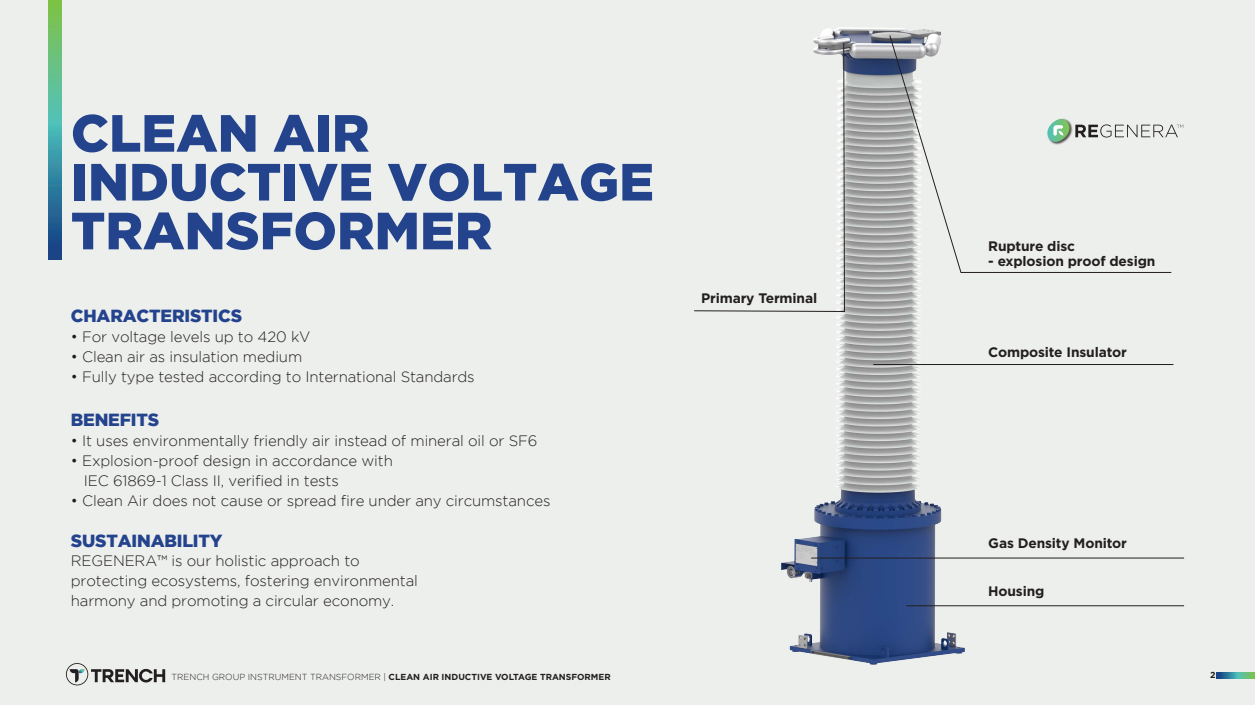
<style>
.page{position:relative;width:1255px;height:706px;background:#fff}
.page>*{position:absolute;margin:0;border:0;box-sizing:border-box;transform-origin:0 0}
.t1{font:900 52.25px "Gotham";color:#24438d}
.t2{font:900 17.5px "Gotham";letter-spacing:-.01em;color:#24438d}
.t3{font:300 15px/20px "Gotham";letter-spacing:-.01em;color:#231f20}
.t4{font:700 13.75px "Gotham";letter-spacing:-.01em;color:#231f20}
.t5{font:700 8.75px "Gotham";color:#231f20}
.s1{font-weight:300}
</style>
<div class="page">
<div style="left:0;top:0;width:1254px;height:703px;background:#edefed"></div>
<svg style="left:1216px;top:672px;width:38px;height:6px"></svg>
<svg style="left:66px;top:663px;width:99px;height:22px"></svg>
<svg style="left:49px;top:0;width:12px;height:260px;background:#499b8e"></svg>
<img style="left:755px;top:27px;width:291px;height:638px">
<svg style="left:694px;top:43px;width:150px;height:268px"></svg>
<hr style="left:906px;top:605px;width:277px;height:1px;background:#231f20">
<hr style="left:811px;top:557px;width:372px;height:1px;background:#231f20">
<hr style="left:873px;top:364px;width:300px;height:1px;background:#231f20">
<svg style="left:889px;top:35px;width:278px;height:237px"></svg>
<img style="left:1045px;top:117px;width:27px;height:28px">
<svg style="left:1047px;top:119px;width:22px;height:24px"></svg>
<svg style="left:1075px;top:124px;width:108px;height:13px"></svg>
<p class="t1" style="left:71px;top:103px;width:300px">CLEAN AIR</p>
<p class="t1" style="left:71px;top:152px;width:584px">INDUCTIVE VOLTAGE</p>
<p class="t1" style="left:71px;top:200px;width:423px">TRANSFORMER</p>
<p class="t2" style="left:71px;top:306px;width:173px">CHARACTERISTICS</p>
<p class="t3" style="left:71px;top:326px;width:241px">• For voltage levels up to 420 kV</p>
<p class="t3" style="left:71px;top:346px;width:233px">• Clean air as insulation medium</p>
<p class="t3" style="left:71px;top:366px;width:405px">• Fully type tested according to International Standards</p>
<p class="t2" style="left:71px;top:409px;width:90px">BENEFITS</p>
<p class="t3" style="left:71px;top:430px;width:468px">• It uses environmentally friendly air instead of mineral oil or SF6</p>
<p class="t3" style="left:71px;top:450px;width:323px">• Explosion-proof design in accordance with</p>
<p class="t3" style="left:84px;top:470px;width:256px">IEC 61869-1 Class II, verified in tests</p>
<p class="t3" style="left:71px;top:490px;width:481px">• Clean Air does not cause or spread fire under any circumstances</p>
<p class="t2" style="left:71px;top:530px;width:153px">SUSTAINABILITY</p>
<p class="t3" style="left:71px;top:550px;width:290px">REGENERA™ is our holistic approach to</p>
<p class="t3" style="left:71px;top:570px;width:348px">protecting ecosystems, fostering environmental harmony and promoting a circular economy.</p>
<p class="t4" style="left:701px;top:290px;width:118px">Primary Terminal</p>
<p class="t4" style="left:988px;top:238px;width:88px">Rupture disc</p>
<p class="t4" style="left:988px;top:253px;width:169px">- explosion proof design</p>
<p class="t4" style="left:988px;top:344px;width:140px">Composite Insulator</p>
<p class="t4" style="left:988px;top:534px;width:140px">Gas Density Monitor</p>
<p class="t4" style="left:988px;top:582px;width:58px">Housing</p>
<p class="t5" style="left:172px;top:671px;width:440px"><span class="s1">TRENCH GROUP INSTRUMENT TRANSFORMER |</span> CLEAN AIR INDUCTIVE VOLTAGE TRANSFORMER</p>
<p class="t5" style="left:1209px;top:669px;width:7px">2</p>
</div>
